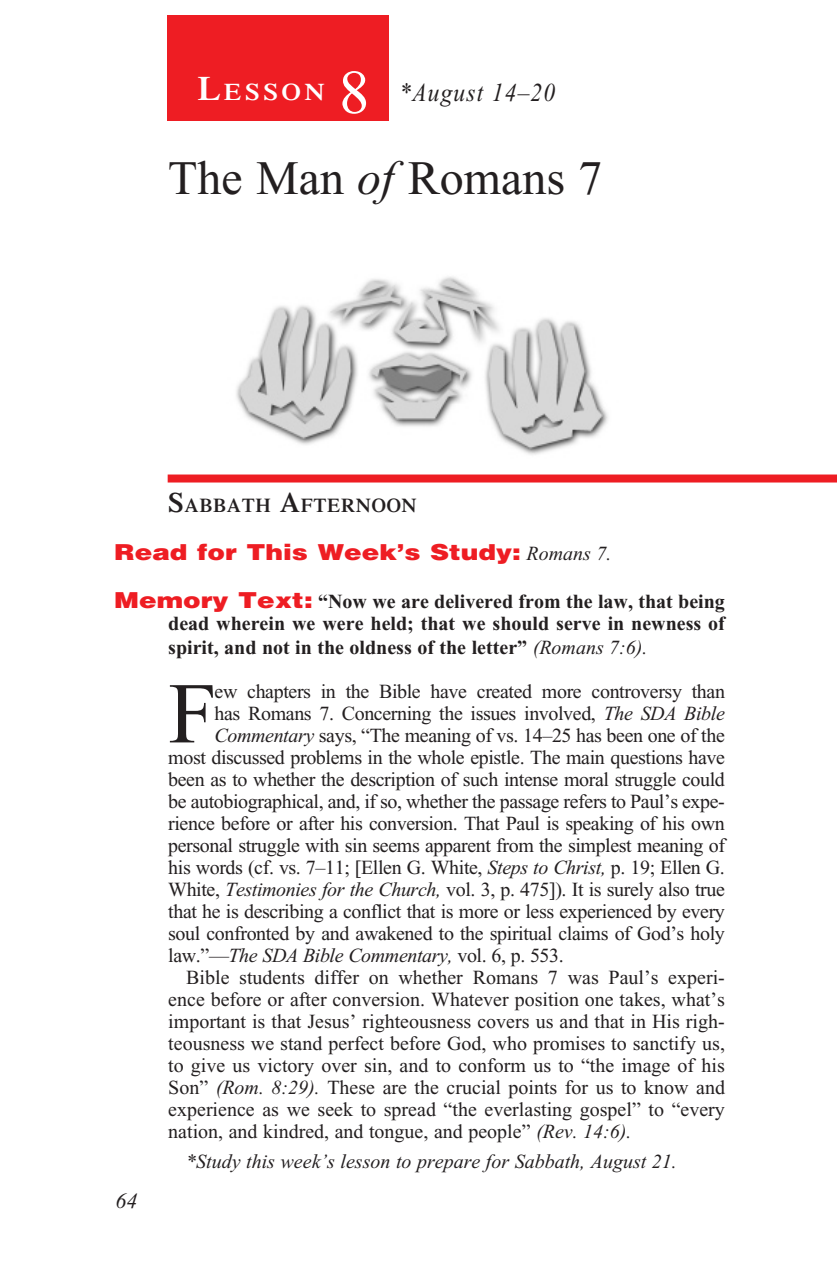
<style>
.page{position:relative;width:837px;height:1278px;background:#fff}
.page>*{position:absolute;margin:0;border:0;box-sizing:border-box;transform-origin:0 0}
._4-Body_Copy{font:86.4px "Times New Roman";color:#231f20}
.t1{font:62px "Times New Roman";color:#fff}
._1-Lesson_Title{font:48px "Times New Roman";color:#231f20}
._00-Month-Day{font:italic 26px "Times New Roman";letter-spacing:.05em;color:#231f20;scale:.9 1}
.t2{font:600 23.8px "Times";letter-spacing:.145em;color:#fff;scale:1.1 1}
.Friday-hang_indent{font:900 22px "Helvetica";color:#ee1d23;scale:1.2 1}
.t3{font:italic 22px "Times New Roman";color:#231f20}
._4-Body_Copy-2{font:20px/22px "Times New Roman";letter-spacing:-.02em;color:#231f20;text-align:justify}
._6-question{font:700 20px/22px "Times New Roman";color:#231f20;text-align:right}
.Study_this_week_s{font:italic 20px "Times New Roman";color:#231f20}
._4-Body_Copy-3{font:italic 20px "Times New Roman";letter-spacing:-.02em;color:#231f20}
._3-Sabbath_Afternoon{font:600 19.6px "Times";letter-spacing:.035em;color:#231f20}
.s1{font-size:34px}
.s2{font-style:italic}
.s3{font-size:28px}
.s4{font-family:"Times New Roman";font-weight:400;font-style:italic;font-size:20px;color:#231f20}
.s5{font-family:"Helvetica";font-weight:900;font-size:22px;color:#ee1d23}
.s6{font-weight:400;font-style:italic}
.s7{font-style:normal}
</style>
<div class="page">
<div style="left:167px;top:15px;width:221px;height:106px;background:#ee1d23"></div>
<img style="left:167px;top:276px;width:567px;height:203px">
<div style="left:168px;top:475px;width:669px;height:8px;background:#ee1d23"></div>
<p class="t2" style="left:197px;top:77px;width:117px"><span class="s1">L</span>ESSON</p>
<p class="t1" style="left:339px;top:59px;width:32px">8</p>
<p class="_00-Month-Day" style="left:399px;top:79px;width:174px">*August 14–20</p>
<p class="_1-Lesson_Title" style="left:168px;top:151px;width:436px">The Man <span class="s2">of</span> Romans 7</p>
<p class="_3-Sabbath_Afternoon" style="left:168px;top:493px;width:250px"><span class="s3">S</span>ABBATH <span class="s3">A</span>FTERNOON</p>
<p class="Friday-hang_indent" style="left:114px;top:538px;width:416px">Read for This Week’s Study: <span class="s4">Romans 7.</span></p>
<p class="_6-question" style="left:114px;top:591px;width:612px"><span class="s5">Memory Text:</span> “Now we are delivered from the law, that being dead wherein we were held; that we should serve in newness of</p>
<p class="_6-question" style="left:168px;top:637px;width:481px">spirit, and not in the oldness of the letter” <span class="s6">(Romans 7:6).</span></p>
<p class="_4-Body_Copy" style="left:168px;top:667px;width:50px">F</p>
<p class="_4-Body_Copy-2" style="left:215px;top:681px;width:512px">ew chapters in the Bible have created more controversy than</p>
<p class="_4-Body_Copy-2" style="left:215px;top:703px;width:512px">has Romans 7. Concerning the issues involved, <span class="s2">The SDA Bible</span></p>
<p class="_4-Body_Copy-2" style="left:215px;top:725px;width:512px"><span class="s2">Commentary</span> says, “The meaning of vs. 14–25 has been one of the</p>
<p class="_4-Body_Copy-2" style="left:168px;top:747px;width:558px">most discussed problems in the whole epistle. The main questions have</p>
<p class="_4-Body_Copy-2" style="left:168px;top:769px;width:558px">been as to whether the description of such intense moral struggle could</p>
<p class="_4-Body_Copy-2" style="left:168px;top:791px;width:558px">be autobiographical, and, if so, whether the passage refers to Paul’s expe-</p>
<p class="_4-Body_Copy-2" style="left:168px;top:813px;width:558px">rience before or after his conversion. That Paul is speaking of his own</p>
<p class="_4-Body_Copy-2" style="left:168px;top:835px;width:558px">personal struggle with sin seems apparent from the simplest meaning of</p>
<p class="_4-Body_Copy-2" style="left:168px;top:857px;width:558px">his words (cf. vs. 7–11; [Ellen G. White, <span class="s2">Steps to Christ,</span> p. 19; Ellen G.</p>
<p class="_4-Body_Copy-2" style="left:168px;top:879px;width:558px">White, <span class="s2">Testimonies for the Church,</span> vol. 3, p. 475]). It is surely also true</p>
<p class="_4-Body_Copy-2" style="left:168px;top:901px;width:558px">that he is describing a conflict that is more or less experienced by every</p>
<p class="_4-Body_Copy-2" style="left:168px;top:923px;width:558px">soul confronted by and awakened to the spiritual claims of God’s holy</p>
<p class="_4-Body_Copy-3" style="left:168px;top:945px;width:397px"><span class="s7">law.”—</span>The SDA Bible Commentary, <span class="s7">vol. 6, p. 553.</span></p>
<p class="_4-Body_Copy-2" style="left:168px;top:967px;width:558px;text-indent:18px">Bible students differ on whether Romans 7 was Paul’s experi&shy;ence before or after conversion. Whatever position one takes, what’s important is that Jesus’ righteousness covers us and that in His righ&shy;teousness we stand perfect before God, who promises to sanctify us, to give us victory over sin, and to conform us to “the image of his Son” <span class="s2">(Rom. 8:29).</span> These are the crucial points for us to know and experience as we seek to spread “the everlasting gospel” to “every nation, and kindred, and tongue, and people” <span class="s2">(Rev. 14:6).</span></p>
<p class="Study_this_week_s" style="left:186px;top:1151px;width:492px">*Study this week’s lesson to prepare for Sabbath, August 21.</p>
<p class="t3" style="left:116px;top:1189px;width:23px">64</p>
</div>
